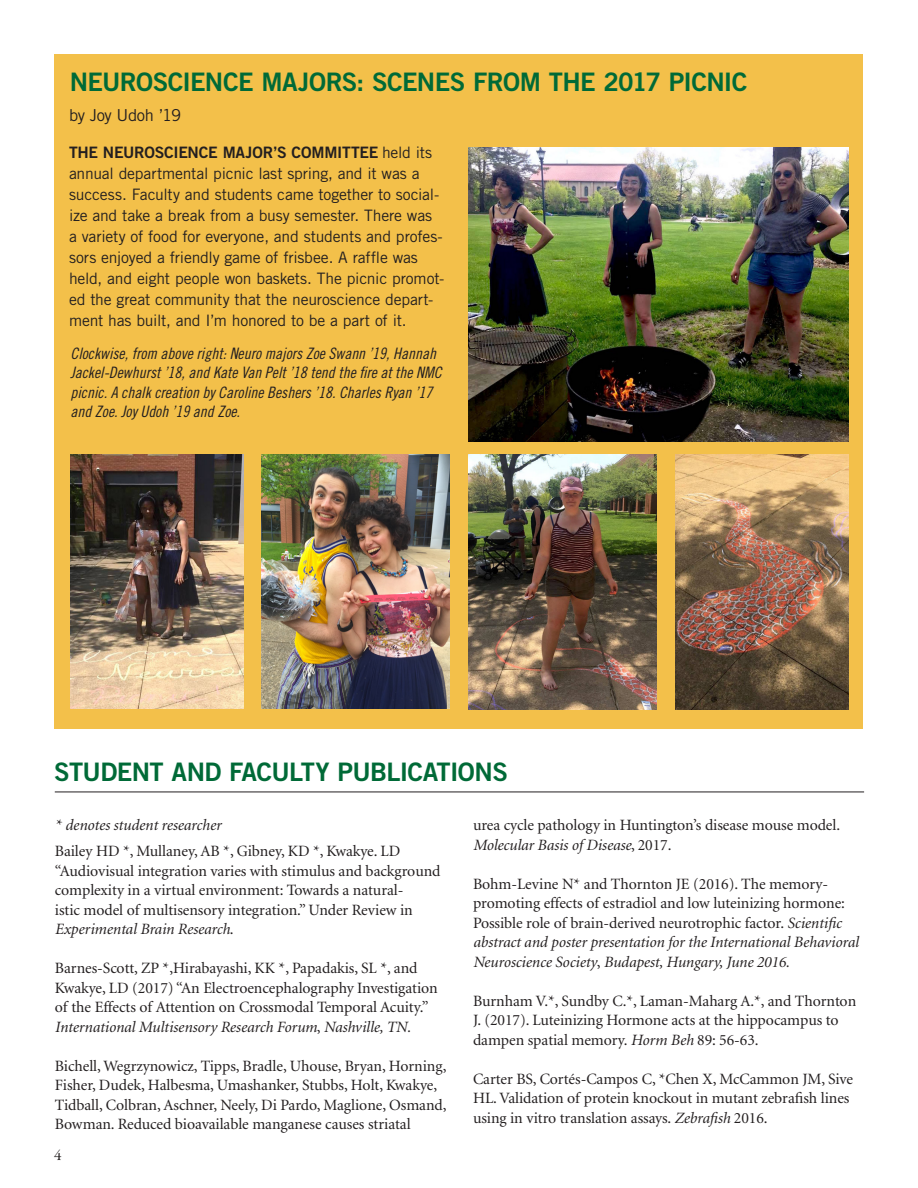
<style>
.page{position:relative;width:918px;height:1188px;background:#fff}
.page>*{position:absolute;margin:0;border:0;box-sizing:border-box;transform-origin:0 0}
.t1{font:25.5px "Trade Gothic LT Std Bd 2";letter-spacing:-.025em;color:#006a37}
.t2{font:16.5px "Trade Gothic LT Std";letter-spacing:-.025em;color:#231f20}
.t3{font:15.75px/19.5px "Minion";letter-spacing:-.005em;color:#231f20}
.t4{font:15.75px/21px "Trade Gothic LT Std";letter-spacing:-.01em;color:#231f20}
.t5{font:15.75px/19.5px "Trade Gothic LT Std Cn 18 Obl";color:#231f20}
.t6{font:15.75px "Trade Gothic LT Std Bd 2";letter-spacing:-.015em;color:#231f20}
.t7{font:italic 15.75px "Minion";letter-spacing:-.005em;color:#231f20}
.t8{font:15px "Garamond Premr Pro";color:#231f20}
.s1{font-family:"Trade Gothic LT Std"}
.s2{font-style:italic}
</style>
<div class="page">
<div style="left:55px;top:54px;width:808px;height:675px;background:#f3c04a"></div>
<img style="left:468px;top:147px;width:380px;height:295px">
<img style="left:70px;top:455px;width:174px;height:254px">
<img style="left:261px;top:455px;width:189px;height:254px">
<img style="left:468px;top:455px;width:188px;height:254px">
<img style="left:675px;top:455px;width:173px;height:254px">
<hr style="left:55px;top:792px;width:809px;height:1px;background:#231f20">
<h1 class="t1" style="left:70px;top:66px;width:679px">NEUROSCIENCE MAJORS: SCENES FROM THE 2017 PICNIC</h1>
<p class="t2" style="left:69px;top:105px;width:114px">by Joy Udoh ’19</p>
<p class="t6" style="left:69px;top:143px;width:365px">THE NEUROSCIENCE MAJOR’S COMMITTEE <span class="s1">held its</span></p>
<p class="t4" style="left:69px;top:163px;width:377px">annual departmental picnic last spring, and it was a success. Faculty and students came together to social&shy;ize and take a break from a busy semester. There was<br>a variety of food for everyone, and students and profes&shy;sors enjoyed a friendly game of frisbee. A raffle was held, and eight people won baskets. The picnic promot&shy;ed the great community that the neuroscience depart&shy;ment has built, and I’m honored to be a part of it.</p>
<p class="t5" style="left:70px;top:344px;width:373px">Clockwise, from above right: Neuro majors Zoe Swann ’19, Hannah Jackel-Dewhurst ’18, and Kate Van Pelt ’18 tend the fire at the NMC picnic. A chalk creation by Caroline Beshers ’18. Charles Ryan ’17 and Zoe. Joy Udoh ’19 and Zoe.</p>
<h1 class="t1" style="left:54px;top:756px;width:455px">STUDENT AND FACULTY PUBLICATIONS</h1>
<p class="t7" style="left:55px;top:817px;width:168px">* denotes student researcher</p>
<p class="t3" style="left:55px;top:842px;width:387px">Bailey HD *, Mullaney, AB *, Gibney, KD *, Kwakye. LD “Audiovisual integration varies with stimulus and background complexity in a virtual environment: Towards a natural-<br>istic model of multisensory integration.” Under Review in <span class="s2">Experimental Brain Research</span>.</p>
<p class="t3" style="left:55px;top:959px;width:384px">Barnes-Scott, ZP *,Hirabayashi, KK *, Papadakis, SL *, and Kwakye, LD (2017) “An Electroencephalography Investigation of the Effects of Attention on Crossmodal Temporal Acuity.” <span class="s2">International Multisensory Research Forum</span>, <span class="s2">Nashville, TN.</span></p>
<p class="t3" style="left:55px;top:1057px;width:393px">Bichell, Wegrzynowicz, Tipps, Bradle, Uhouse, Bryan, Horning, Fisher, Dudek, Halbesma, Umashanker, Stubbs, Holt, Kwakye, Tidball, Colbran, Aschner, Neely, Di Pardo, Maglione, Osmand, Bowman. Reduced bioavailable manganese causes striatal</p>
<p class="t3" style="left:473px;top:816px;width:369px">urea cycle pathology in Huntington’s disease mouse model.<br><span class="s2">Molecular Basis of Disease</span>, 2017.</p>
<p class="t3" style="left:473px;top:874px;width:387px">Bohm-Levine N* and Thornton JE (2016). The memory&shy;promoting effects of estradiol and low luteinizing hormone:<br>Possible role of brain-derived neurotrophic factor. <span class="s2">Scientific abstract and poster presentation for the International Behavioral Neuroscience Society</span>, <span class="s2">Budapest, Hungary, June 2016.</span></p>
<p class="t3" style="left:473px;top:991px;width:385px">Burnham V.*, Sundby C.*, Laman-Maharg A.*, and Thornton<br>J. (2017). Luteinizing Hormone acts at the hippocampus to dampen spatial memory. <span class="s2">Horm Beh</span> 89: 56-63.</p>
<p class="t3" style="left:473px;top:1069px;width:382px">Carter BS, Cortés-Campos C, *Chen X, McCammon JM, Sive<br>HL. Validation of protein knockout in mutant zebrafish lines using in vitro translation assays. <span class="s2">Zebrafish</span> 2016.</p>
<p class="t8" style="left:54px;top:1146px;width:9px">4</p>
</div>
